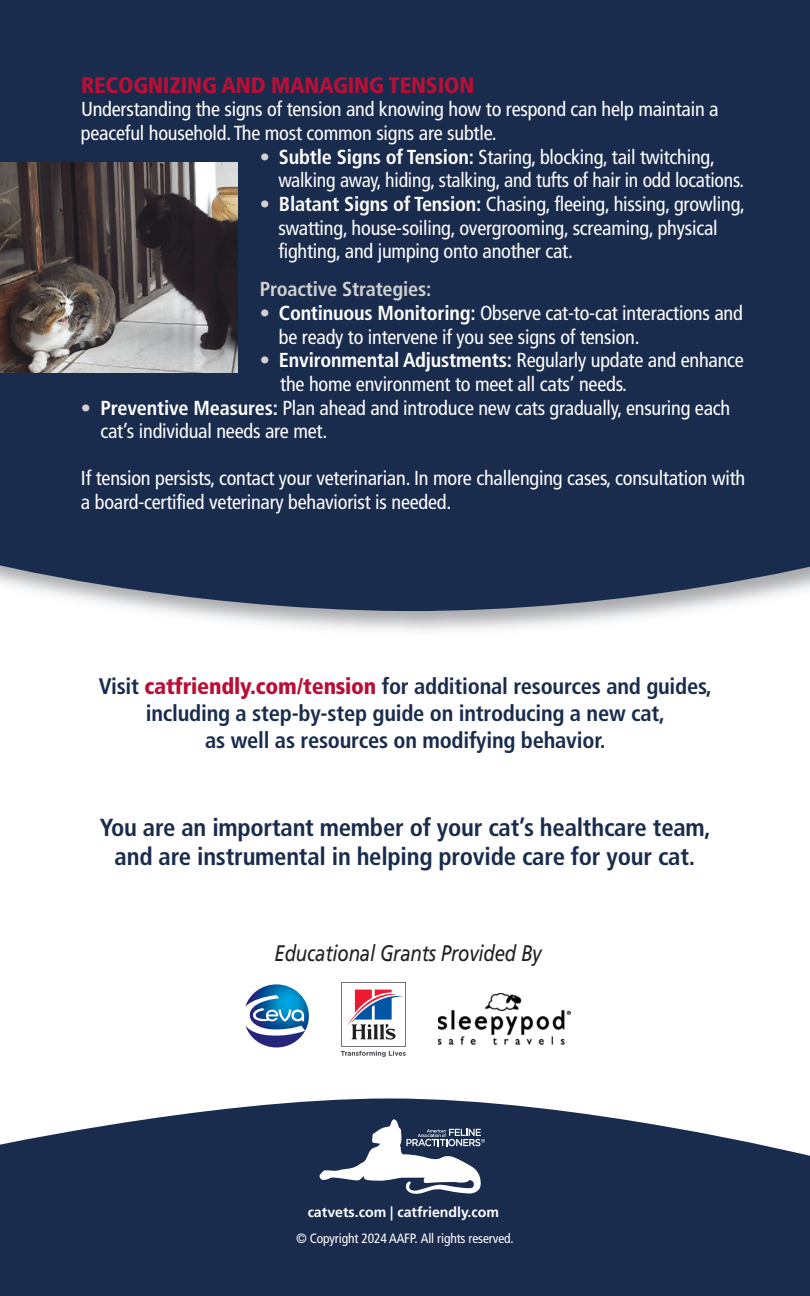
<style>
.page{position:relative;width:810px;height:1296px;background:#fff}
.page>*{position:absolute;margin:0;border:0;box-sizing:border-box;transform-origin:0 0}
.t1{font:700 condensed 24.75px/29.2px "Frutiger";letter-spacing:-.01em;color:#1a2c4e;text-align:center}
.t2{font:700 condensed 22.5px/27px "Frutiger";letter-spacing:-.01em;color:#1a2c4e;text-align:center}
.t3{font:900 condensed 22.5px "Frutiger";letter-spacing:-.01em;color:#b90f36}
.t4{font:italic 22.5px "Frutiger";letter-spacing:-.01em;color:#231f20;scale:.83 1}
.t5{font:condensed 20.25px/23.6px "Frutiger";letter-spacing:-.01em;color:#fff}
.t6{font:700 condensed 20.25px "Frutiger";letter-spacing:-.01em;color:#d1d1d1}
.t7{font:700 14.17px "Frutiger";color:#fff}
.t8{font:condensed 13.5px "Frutiger";letter-spacing:-.01em;color:#fff}
.s1{color:#d1d1d1}
.s2{font-weight:700}
.s3{font-weight:900;color:#b90f36}
</style>
<div class="page">
<div style="left:0;top:0;width:810px;height:612px;background:#1a2c4e"></div>
<svg style="left:0;top:1098px;width:810px;height:198px;background:#324260"></svg>
<svg style="left:319px;top:1119px;width:166px;height:75px"></svg>
<img style="left:0;top:162px;width:237px;height:211px">
<svg style="left:245px;top:984px;width:64px;height:63px"></svg>
<div style="left:341px;top:982px;width:65px;height:65px;background:#76777c"></div>
<div style="left:342px;top:983px;width:63px;height:63px;background:#fff"></div>
<svg style="left:348px;top:990px;width:54px;height:50px"></svg>
<svg style="left:341px;top:1051px;width:65px;height:6px"></svg>
<img style="left:439px;top:993px;width:131px;height:51px">
<p class="t3" style="left:81px;top:76px;width:395px">RECOGNIZING AND MANAGING TENSION</p>
<p class="t5" style="left:81px;top:99px;width:639px">Understanding the signs of tension and knowing how to respond can help maintain a peaceful household. The most common signs are subtle.</p>
<p class="t5" style="left:278px;top:146px;width:467px;text-indent:-19px"><span class="s1">•</span> <span class="s2">Subtle Signs of Tension:</span> Staring, blocking, tail twitching, walking away, hiding, stalking, and tufts of hair in odd locations.</p>
<p class="t5" style="left:278px;top:194px;width:468px;text-indent:-19px"><span class="s1">•</span> <span class="s2">Blatant Signs of Tension:</span> Chasing, fleeing, hissing, growling, swatting, house-soiling, overgrooming, screaming, physical fighting, and jumping onto another cat.</p>
<p class="t6" style="left:260px;top:281px;width:173px">Proactive Strategies:</p>
<p class="t5" style="left:279px;top:303px;width:465px;text-indent:-19px"><span class="s1">•</span> <span class="s2">Continuous Monitoring:</span> Observe cat-to-cat interactions and be ready to intervene if you see signs of tension.</p>
<p class="t5" style="left:280px;top:350px;width:465px;text-indent:-21px"><span class="s1">•</span> <span class="s2">Environmental Adjustments:</span> Regularly update and enhance the home environment to meet all cats’ needs.</p>
<p class="t5" style="left:100px;top:397px;width:631px;text-indent:-19px"><span class="s1">•</span> <span class="s2">Preventive Measures:</span> Plan ahead and introduce new cats gradually, ensuring each cat’s individual needs are met.</p>
<p class="t5" style="left:81px;top:468px;width:666px">If tension persists, contact your veterinarian. In more challenging cases, consultation with a board-certified veterinary behaviorist is needed.</p>
<p class="t2" style="left:99px;top:674px;width:615px">Visit <span class="s3">catfriendly.com/tension</span> for additional resources and guides, including a step-by-step guide on introducing a new cat,<br>as well as resources on modifying behavior.</p>
<p class="t1" style="left:100px;top:814px;width:613px">You are an important member of your cat’s healthcare team, and are instrumental in helping provide care for your cat.</p>
<p class="t4" style="left:275px;top:944px;width:323px">Educational Grants Provided By</p>
<p class="t7" style="left:308px;top:1206px;width:193px">catvets.com | catfriendly.com</p>
<p class="t8" style="left:296px;top:1233px;width:219px">© Copyright 2024 AAFP. All rights reserved.</p>
</div>
